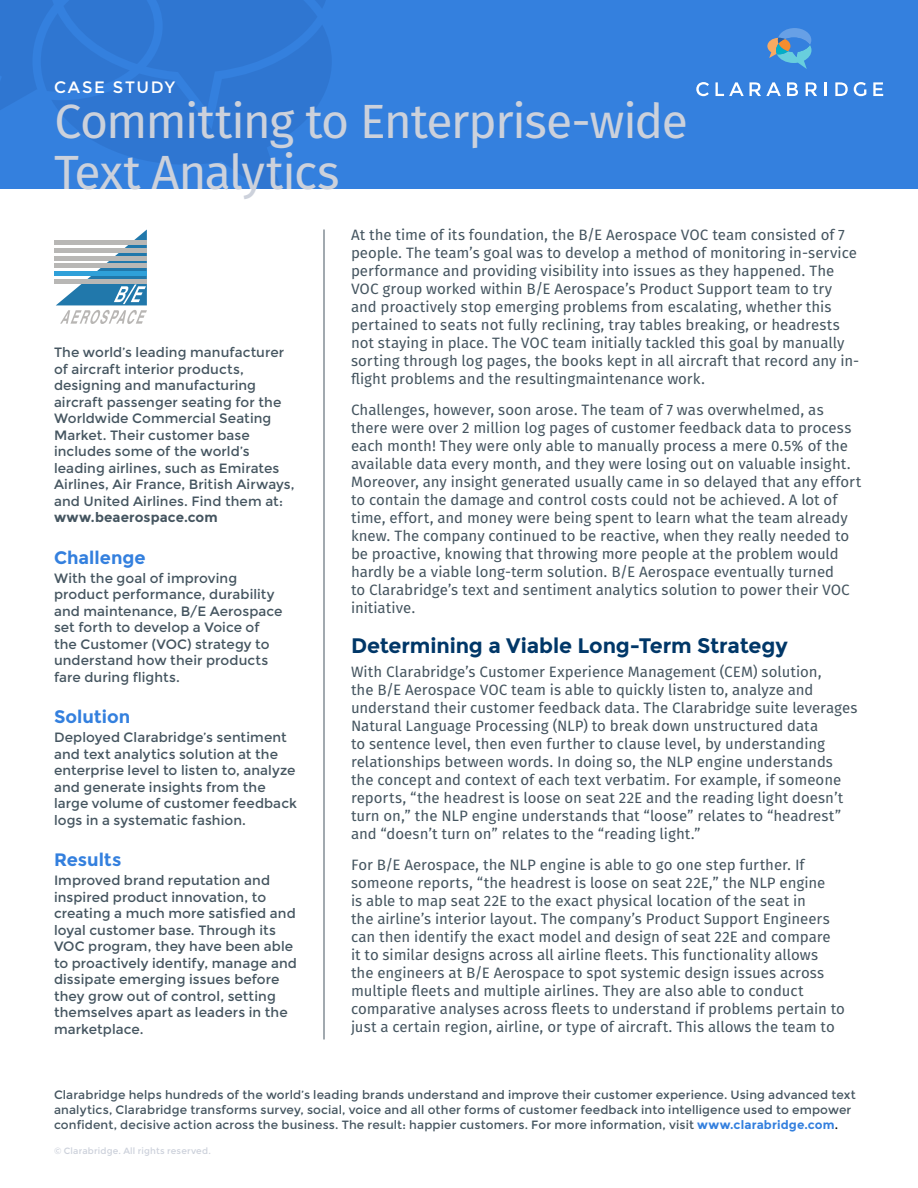
<style>
.page{position:relative;width:918px;height:1188px;background:#fff}
.page>*{position:absolute;margin:0;border:0;box-sizing:border-box;transform-origin:0 0}
.t1{font:48px/51px "Fira Sans OT";letter-spacing:-.03em;color:#ccd1db}
.t2{font:700 21px "Montserrat";letter-spacing:-.005em;color:#003768}
.t3{font:700 18px "Montserrat";color:#3480de}
.t4{font:16.5px "Montserrat";letter-spacing:.105em;color:#fff}
.t5{font:15px/18px "Fira Sans OT";letter-spacing:-.005em;color:#455560}
.t6{font:13.5px/16.5px "Montserrat";letter-spacing:.005em;color:#455560}
.t7{font:700 13.5px "Montserrat";letter-spacing:.01em;color:#455560}
.t8{font:12px/15px "Montserrat";letter-spacing:.01em;color:#455560}
.t9{font:9px "Montserrat";letter-spacing:.02em;color:#ccd1db}
.s1{font-weight:700;color:#3480de}
.s2{color:#000}
</style>
<div class="page">
<hr style="left:324px;top:230px;width:1px;height:810px;background:#455560">
<div style="left:0;top:0;width:918px;height:189px;background:#3480de"></div>
<svg style="left:65px;top:49px;width:267px;height:140px"></svg>
<svg style="left:0;top:0;width:330px;height:118px"></svg>
<svg style="left:767px;top:28px;width:45px;height:41px"></svg>
<svg style="left:696px;top:82px;width:13px;height:14px"></svg>
<svg style="left:716px;top:82px;width:28px;height:14px"></svg>
<svg style="left:750px;top:82px;width:31px;height:14px"></svg>
<svg style="left:787px;top:82px;width:11px;height:14px"></svg>
<svg style="left:806px;top:82px;width:11px;height:14px"></svg>
<svg style="left:825px;top:82px;width:2px;height:14px"></svg>
<svg style="left:835px;top:82px;width:13px;height:14px"></svg>
<svg style="left:854px;top:82px;width:12px;height:14px"></svg>
<svg style="left:873px;top:82px;width:10px;height:14px"></svg>
<hr style="left:54px;top:241px;width:93px;height:4px;background:#b8b7b5">
<div style="left:54px;top:248px;width:93px;height:5px;background:#b8b7b5"></div>
<hr style="left:54px;top:256px;width:93px;height:4px;background:#b8b7b5">
<hr style="left:54px;top:264px;width:93px;height:4px;background:#b8b7b5">
<hr style="left:54px;top:271px;width:93px;height:4px;background:#2fa0d9">
<hr style="left:54px;top:279px;width:93px;height:4px;background:#b8b7b5">
<svg style="left:56px;top:230px;width:91px;height:94px"></svg>
<p class="t4" style="left:54px;top:77px;width:123px">CASE STUDY</p>
<h1 class="t1" style="left:54px;top:99px;width:635px">Committing to Enterprise-wide<br>Text Analytics</h1>
<p class="t5" style="left:351px;top:227px;width:510px">At the time of its foundation, the B/E Aerospace VOC team consisted of 7 people. The team’s goal was to develop a method of monitoring in-service performance and providing visibility into issues as they happened. The VOC group worked within B/E Aerospace’s Product Support team to try and proactively stop emerging problems from escalating, whether this pertained to seats not fully reclining, tray tables breaking, or headrests not staying in place. The VOC team initially tackled this goal by manually sorting through log pages, the books kept in all aircraft that record any in&shy;flight problems and the resultingmaintenance work.</p>
<p class="t5" style="left:351px;top:402px;width:512px">Challenges, however, soon arose. The team of 7 was overwhelmed, as there were over 2 million log pages of customer feedback data to process each month! They were only able to manually process a mere 0.5% of the available data every month, and they were losing out on valuable insight.<br>Moreover, any insight generated usually came in so delayed that any effort to contain the damage and control costs could not be achieved. A lot of time, effort, and money were being spent to learn what the team already knew. The company continued to be reactive, when they really needed to be proactive, knowing that throwing more people at the problem would hardly be a viable long-term solution. B/E Aerospace eventually turned<br>to Clarabridge’s text and sentiment analytics solution to power their VOC initiative.</p>
<h2 class="t2" style="left:351px;top:633px;width:438px">Determining a Viable Long-Term Strategy</h2>
<p class="t5" style="left:351px;top:664px;width:508px">With Clarabridge’s Customer Experience Management (CEM) solution,<br>the B/E Aerospace VOC team is able to quickly listen to, analyze and understand their customer feedback data. The Clarabridge suite leverages Natural Language Processing (NLP) to break down unstructured data<br>to sentence level, then even further to clause level, by understanding relationships between words. In doing so, the NLP engine understands the concept and context of each text verbatim. For example, if someone reports, “the headrest is loose on seat 22E and the reading light doesn’t turn on,” the NLP engine understands that “loose” relates to “headrest” and “doesn’t turn on” relates to the “reading light.”</p>
<p class="t5" style="left:351px;top:857px;width:496px">For B/E Aerospace, the NLP engine is able to go one step further. If someone reports, “the headrest is loose on seat 22E,” the NLP engine<br>is able to map seat 22E to the exact physical location of the seat in<br>the airline’s interior layout. The company’s Product Support Engineers can then identify the exact model and design of seat 22E and compare<br>it to similar designs across all airline fleets. This functionality allows<br>the engineers at B/E Aerospace to spot systemic design issues across multiple fleets and multiple airlines. They are also able to conduct comparative analyses across fleets to understand if problems pertain to just a certain region, airline, or type of aircraft. This allows the team to</p>
<p class="t6" style="left:54px;top:344px;width:242px">The world’s leading manufacturer of aircraft interior products, designing and manufacturing aircraft passenger seating for the<br>Worldwide Commercial Seating<br>Market. Their customer base includes some of the world’s leading airlines, such as Emirates<br>Airlines, Air France, British Airways, and United Airlines. Find them at:</p>
<p class="t7" style="left:54px;top:509px;width:165px">www.beaerospace.com</p>
<p class="t3" style="left:54px;top:547px;width:93px">Challenge</p>
<p class="t6" style="left:54px;top:570px;width:230px">With the goal of improving product performance, durability and maintenance, B/E Aerospace set forth to develop a Voice of the Customer (VOC) strategy to understand how their products fare during flights.</p>
<p class="t3" style="left:54px;top:706px;width:78px">Solution</p>
<p class="t6" style="left:54px;top:729px;width:245px">Deployed Clarabridge’s sentiment and text analytics solution at the enterprise level to listen to, analyze and generate insights from the large volume of customer feedback logs in a systematic fashion.</p>
<p class="t3" style="left:54px;top:849px;width:69px">Results</p>
<p class="t6" style="left:54px;top:872px;width:245px">Improved brand reputation and inspired product innovation, to creating a much more satisfied and loyal customer base. Through its<br>VOC program, they have been able to proactively identify, manage and dissipate emerging issues before they grow out of control, setting themselves apart as leaders in the marketplace.</p>
<p class="t8" style="left:54px;top:1088px;width:803px">Clarabridge helps hundreds of the world’s leading brands understand and improve their customer experience. Using advanced text analytics, Clarabridge transforms survey, social, voice and all other forms of customer feedback into intelligence used to empower confident, decisive action across the business. The result: happier customers. For more information, visit <span class="s1">www.clarabridge.com</span><span class="s2">.</span></p>
<p class="t9" style="left:54px;top:1145px;width:158px">© Clarabridge. All rights reserved.</p>
</div>
